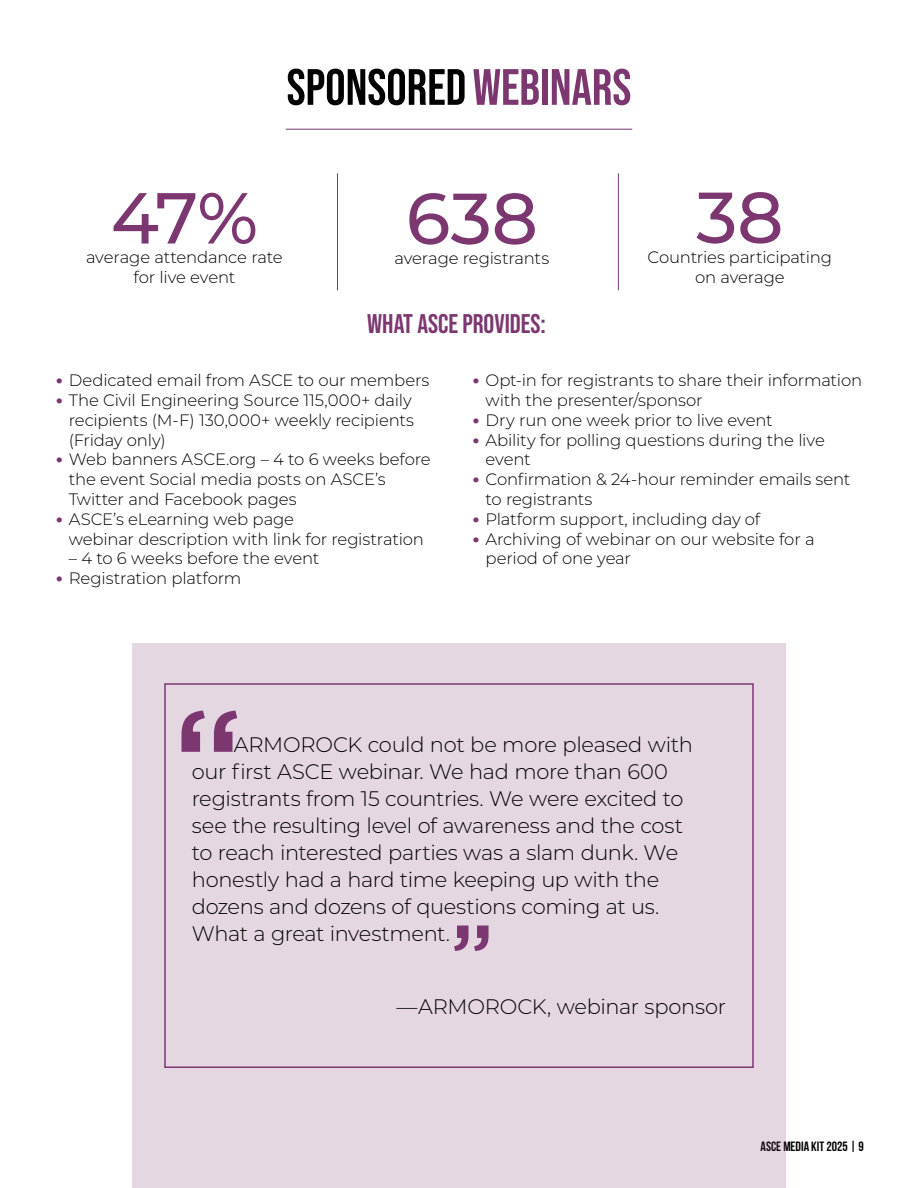
<style>
.page{position:relative;width:918px;height:1188px;background:#fff}
.page>*{position:absolute;margin:0;border:0;box-sizing:border-box;transform-origin:0 0}
.Blue_bullet{font:500 72px "Montserrat";letter-spacing:-.005em;color:#7c3770}
.Headline_1{font:700 51px "Bebas Neue Pro";color:#000}
.Text_11_14__no_space{font:700 27px "Bebas Neue Pro";color:#7c3770}
.t1{font:300 21px/27px "Montserrat";letter-spacing:-.015em;color:#000}
.Blue_bullet-2{font:300 16.5px/19.8px "Montserrat";letter-spacing:-.01em;color:#000}
.t2{font:700 13.5px "Bebas Neue";color:#000}
.s1{color:#7c3770}
.s2{font-family:"Futura Std";font-weight:500;font-size:13.5px;color:#7c3770}
</style>
<div class="page">
<hr style="left:286px;top:129px;width:346px;height:1px;background:#7c3770">
<hr style="left:337px;top:173px;width:1px;height:117px;background:#7c3770">
<hr style="left:618px;top:173px;width:1px;height:117px;background:#7c3770">
<div style="left:132px;top:644px;width:654px;height:544px;background:#e5d7e2"></div>
<svg style="left:164px;top:683px;width:590px;height:385px"></svg>
<p class="Headline_1" style="left:287px;top:58px;width:346px">SPONSORED<span class="s1">WEBINARS</span></p>
<p class="Blue_bullet" style="left:111px;top:168px;width:149px">47%</p>
<p class="Blue_bullet-2" style="left:86px;top:247px;width:198px;text-align:center">average attendance rate for live event</p>
<p class="Blue_bullet" style="left:696px;top:167px;width:89px">38</p>
<p class="Blue_bullet-2" style="left:695px;top:266px;width:91px">on average</p>
<p class="Blue_bullet" style="left:406px;top:168px;width:134px">638</p>
<p class="Blue_bullet-2" style="left:395px;top:248px;width:156px">average registrants</p>
<p class="Blue_bullet-2" style="left:648px;top:247px;width:186px">Countries participating</p>
<p class="Text_11_14__no_space" style="left:367px;top:308px;width:180px">WHAT ASCE PROVIDES:</p>
<p class="Blue_bullet-2" style="left:55px;top:370px;width:376px"><span class="s2">•</span> Dedicated email from ASCE to our members</p>
<p class="Blue_bullet-2" style="left:69px;top:390px;width:347px;text-indent:-13px"><span class="s2">•</span> The Civil Engineering Source 115,000+ daily recipients (M-F) 130,000+ weekly recipients (Friday only)</p>
<p class="Blue_bullet-2" style="left:69px;top:449px;width:363px;text-indent:-13px"><span class="s2">•</span> Web banners ASCE.org – 4 to 6 weeks before the event Social media posts on ASCE’s<br>Twitter and Facebook pages</p>
<p class="Blue_bullet-2" style="left:69px;top:509px;width:357px;text-indent:-13px"><span class="s2">•</span> ASCE’s eLearning web page<br>webinar description with link for registration</p>
<p class="Blue_bullet-2" style="left:69px;top:548px;width:252px">– 4 to 6 weeks before the event</p>
<p class="Blue_bullet-2" style="left:55px;top:568px;width:188px"><span class="s2">•</span> Registration platform</p>
<p class="Blue_bullet-2" style="left:486px;top:370px;width:378px;text-indent:-13px"><span class="s2">•</span> Opt-in for registrants to share their information with the presenter/sponsor</p>
<p class="Blue_bullet-2" style="left:472px;top:410px;width:302px"><span class="s2">•</span> Dry run one week prior to live event</p>
<p class="Blue_bullet-2" style="left:486px;top:429px;width:341px;text-indent:-13px"><span class="s2">•</span> Ability for polling questions during the live event</p>
<p class="Blue_bullet-2" style="left:486px;top:469px;width:366px;text-indent:-13px"><span class="s2">•</span> Confirmation &amp; 24-hour reminder emails sent to registrants</p>
<p class="Blue_bullet-2" style="left:472px;top:509px;width:290px"><span class="s2">•</span> Platform support, including day of</p>
<p class="Blue_bullet-2" style="left:486px;top:528px;width:331px;text-indent:-13px"><span class="s2">•</span> Archiving of webinar on our website for a period of one year</p>
<p class="t1" style="left:192px;top:730px;width:503px;text-indent:42px">ARMOROCK could not be more pleased with our first ASCE webinar. We had more than 600 registrants from 15 countries. We were excited to see the resulting level of awareness and the cost to reach interested parties was a slam dunk. We honestly had a hard time keeping up with the dozens and dozens of questions coming at us.</p>
<p class="t1" style="left:192px;top:919px;width:260px">What a great investment.</p>
<p class="t1" style="left:397px;top:993px;width:331px">—ARMOROCK, webinar sponsor</p>
<p class="t2" style="left:761px;top:1139px;width:105px">ASCE MEDIA KIT 2025 | 9</p>
</div>
